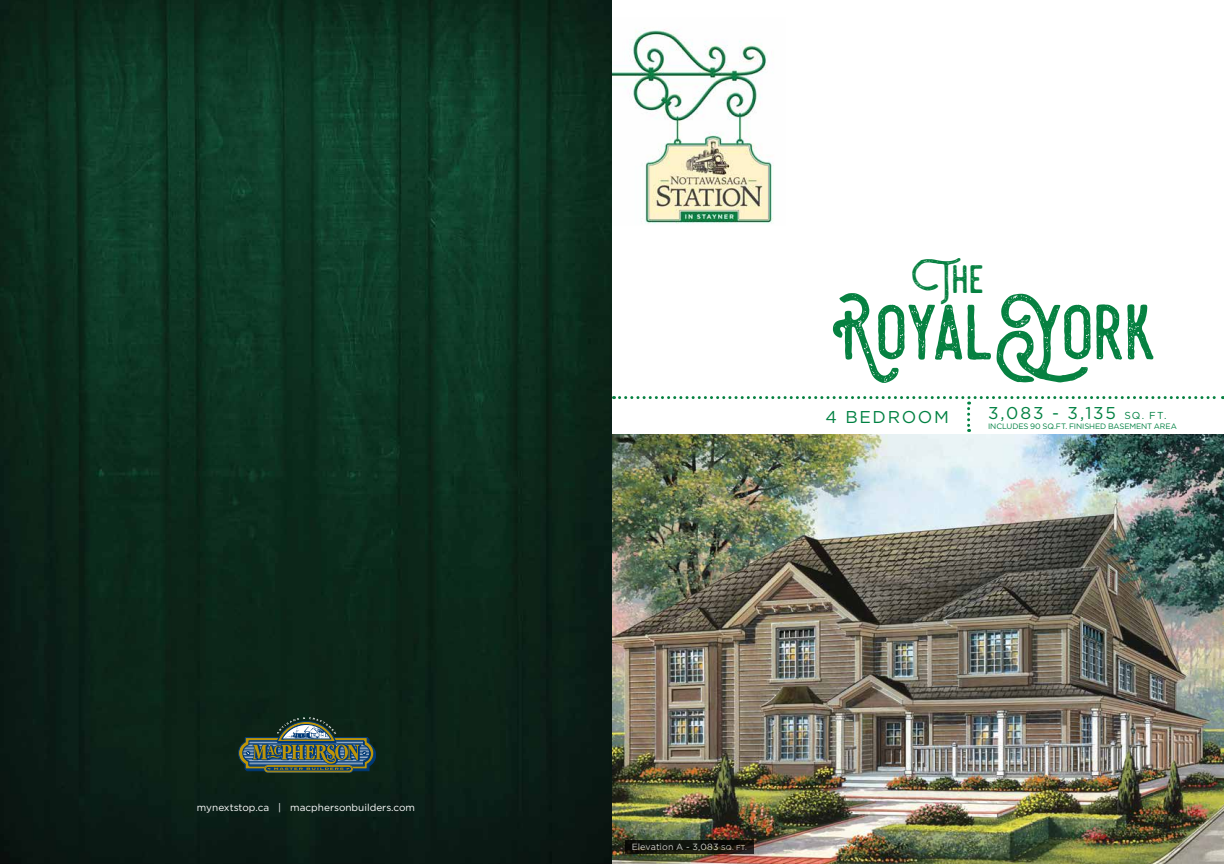
<style>
.page{position:relative;width:1224px;height:864px;background:#fff}
.page>*{position:absolute;margin:0;border:0;box-sizing:border-box;transform-origin:0 0}
.t1{font:87.3px "Steelworks Vintage Demo";letter-spacing:-.025em;color:#068141}
.t2{font:44.4px "Steelworks Vintage Demo";color:#068141}
.t3{font:17.1px "Gotham";letter-spacing:.1em;color:#008142}
.t4{font:10px "Gotham";color:#fff}
.t5{font:9px "Gotham";letter-spacing:.005em;color:#fff}
.t6{font:7.8px "Gotham";letter-spacing:-.015em;color:#008142}
.s1{font-size:10.1px}
.s2{font-size:7px}
</style>
<div class="page">
<img style="left:0;top:0;width:612px;height:864px">
<img style="left:612px;top:435px;width:612px;height:429px">
<svg style="left:238px;top:717px;width:138px;height:56px;background:#45584c"></svg>
<svg style="left:614px;top:396px;width:610px;height:36px"></svg>
<img style="left:612px;top:28px;width:162px;height:196px">
<svg style="left:625px;top:840px;width:129px;height:13px;background:#13130c"></svg>
<p class="t4" style="left:197px;top:801px;width:220px">mynextstop.ca | macphersonbuilders.com</p>
<h2 class="t2" style="left:910px;top:254px;width:76px">The</h2>
<h1 class="t1" style="left:829px;top:282px;width:329px">RoyalYork</h1>
<h3 class="t3" style="left:825px;top:406px;width:125px">4 BEDROOM</h3>
<h3 class="t3" style="left:988px;top:402px;width:180px">3,083 - 3,135 <span class="s1">SQ. FT.</span></h3>
<p class="t6" style="left:988px;top:421px;width:190px">INCLUDES 90 SQ.FT. FINISHED BASEMENT AREA</p>
<p class="t5" style="left:632px;top:841px;width:117px">Elevation A - 3,083 <span class="s2">SQ. FT.</span></p>
</div>
